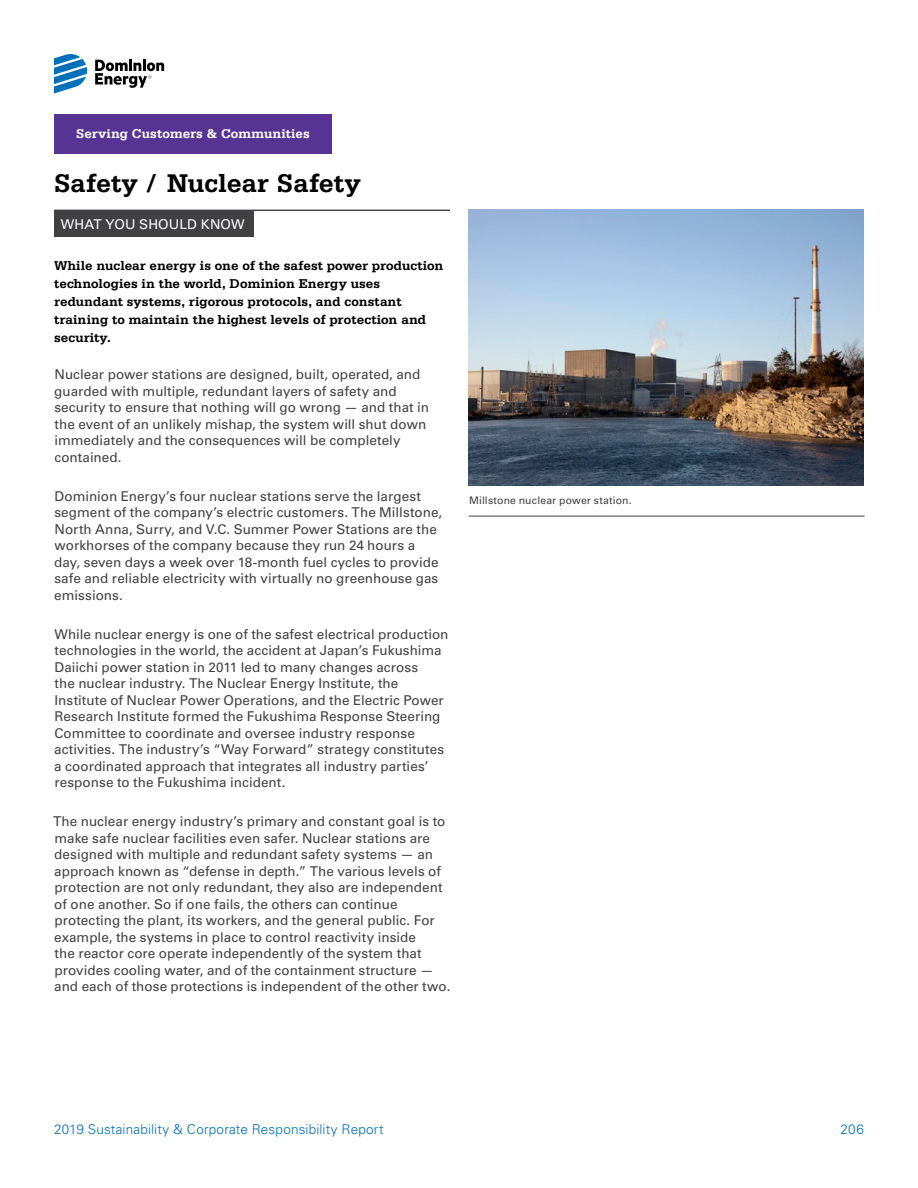
<style>
.page{position:relative;width:918px;height:1188px;background:#fff}
.page>*{position:absolute;margin:0;border:0;box-sizing:border-box;transform-origin:0 0}
.Header_Section__H2{font:700 27px "Serifa Std";letter-spacing:.005em;color:#000}
.Body-Copy_Paragraph{font:500 13.5px/16.5px "Univers 55";color:#414042}
.body{font:700 13.5px/18px "Serifa Std";letter-spacing:.005em;color:#000}
.t1{font:300 13.5px "Univers";letter-spacing:.015em;color:#0070b9}
.t2{font:700 13.5px "Serifa Std";letter-spacing:.005em;color:#fff}
.head{font:500 13.5px "Univers 55";letter-spacing:.01em;color:#fff}
.t3{font:500 10.5px "Univers 55";letter-spacing:.01em;color:#414042}
</style>
<div class="page">
<img style="left:468px;top:210px;width:396px;height:276px">
<hr style="left:469px;top:516px;width:396px;height:1px;background:#414042">
<div style="left:54px;top:210px;width:199px;height:27px;background:#414042"></div>
<hr style="left:54px;top:210px;width:396px;height:1px;background:#414042">
<div style="left:54px;top:114px;width:278px;height:39px;background:#573393"></div>
<svg style="left:54px;top:54px;width:33px;height:40px"></svg>
<svg style="left:95px;top:60px;width:69px;height:28px"></svg>
<p class="t2" style="left:76px;top:126px;width:235px">Serving Customers &amp; Communities</p>
<p class="Header_Section__H2" style="left:54px;top:167px;width:309px">Safety / Nuclear Safety</p>
<p class="head" style="left:61px;top:216px;width:185px">WHAT YOU SHOULD KNOW</p>
<p class="body" style="left:54px;top:257px;width:391px">While nuclear energy is one of the safest power production technologies in the world, Dominion Energy uses redundant systems, rigorous protocols, and constant training to maintain the highest levels of protection and security.</p>
<p class="Body-Copy_Paragraph" style="left:54px;top:367px;width:376px">Nuclear power stations are designed, built, operated, and guarded with multiple, redundant layers of safety and security to ensure that nothing will go wrong — and that in the event of an unlikely mishap, the system will shut down immediately and the consequences will be completely contained.</p>
<p class="Body-Copy_Paragraph" style="left:54px;top:488px;width:389px">Dominion Energy’s four nuclear stations serve the largest segment of the company’s electric customers. The Millstone, North Anna, Surry, and V.C. Summer Power Stations are the workhorses of the company because they run 24 hours a day, seven days a week over 18-month fuel cycles to provide safe and reliable electricity with virtually no greenhouse gas emissions.</p>
<p class="Body-Copy_Paragraph" style="left:54px;top:626px;width:396px">While nuclear energy is one of the safest electrical production technologies in the world, the accident at Japan’s Fukushima Daiichi power station in 2011 led to many changes across<br>the nuclear industry. The Nuclear Energy Institute, the Institute of Nuclear Power Operations, and the Electric Power Research Institute formed the Fukushima Response Steering Committee to coordinate and oversee industry response activities. The industry’s “Way Forward” strategy constitutes a coordinated approach that integrates all industry parties’ response to the Fukushima incident.</p>
<p class="Body-Copy_Paragraph" style="left:53px;top:814px;width:399px">The nuclear energy industry’s primary and constant goal is to make safe nuclear facilities even safer. Nuclear stations are designed with multiple and redundant safety systems — an approach known as “defense in depth.” The various levels of protection are not only redundant, they also are independent of one another. So if one fails, the others can continue protecting the plant, its workers, and the general public. For example, the systems in place to control reactivity inside<br>the reactor core operate independently of the system that provides cooling water, and of the containment structure — and each of those protections is independent of the other two.</p>
<p class="t3" style="left:469px;top:494px;width:164px">Millstone nuclear power station.</p>
<p class="t1" style="left:54px;top:1121px;width:331px">2019 Sustainability &amp; Corporate Responsibility Report</p>
<p class="t1" style="left:840px;top:1121px;width:25px">206</p>
</div>
